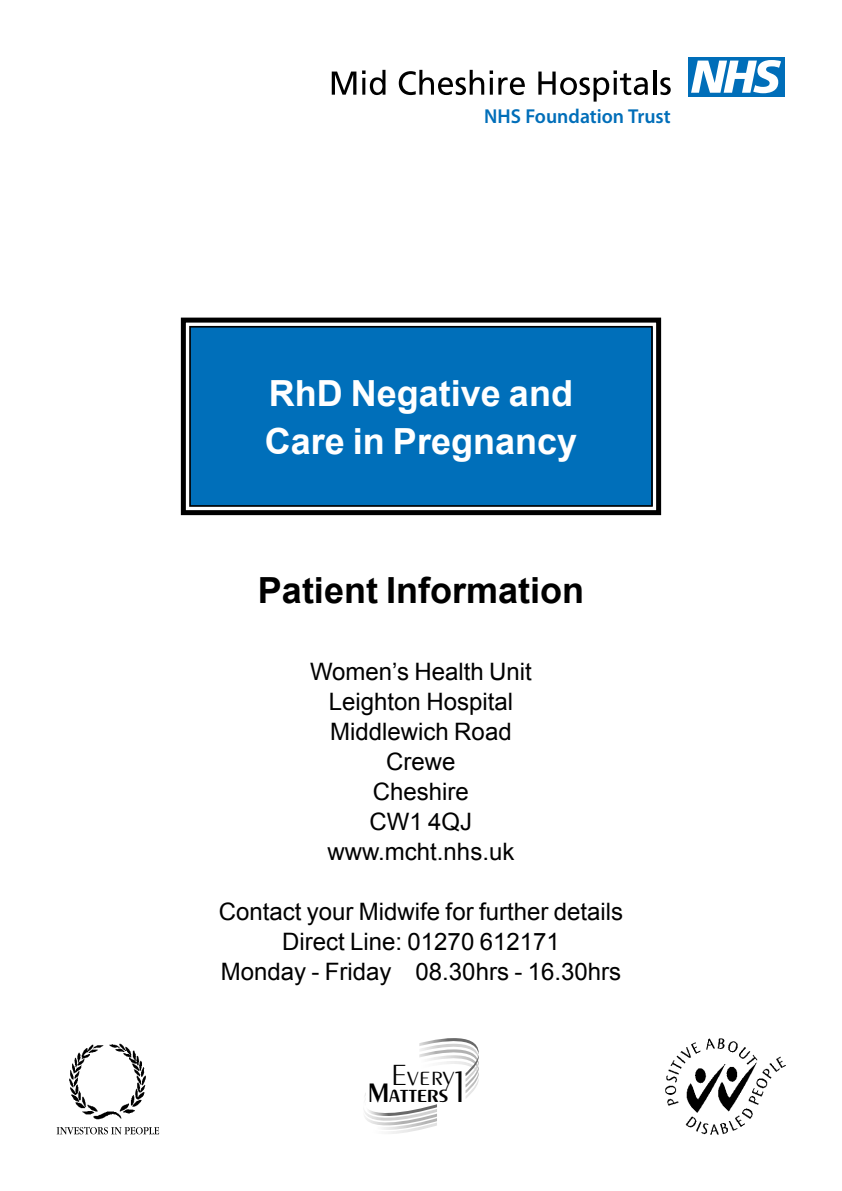
<style>
.page{position:relative;width:842px;height:1191px;background:#fff}
.page>*{position:absolute;margin:0;border:0;box-sizing:border-box;transform-origin:0 0}
.t1{font:700 36px/48px "Arial";color:#fff}
.t2{font:700 36px "Arial";color:#000}
.t3{font:300 30.8px "Exotic 350 BT";color:#000}
.t4{font:600 28.2px "Exotic 350 BT";letter-spacing:-.035em;color:#000}
.t5{font:24px/30px "Arial";color:#000;text-align:center}
.t6{font:600 20.2px "Myriad Pro";color:#006eb9}
.s1{font-weight:300;font-size:46.2px}
</style>
<div class="page">
<svg style="left:180px;top:317px;width:482px;height:199px;background:#0e6fb0"></svg>
<div style="left:189px;top:326px;width:464px;height:181px;border:2px solid #000"></div>
<svg style="left:332px;top:72px;width:24px;height:23px"></svg>
<svg style="left:362px;top:70px;width:23px;height:25px"></svg>
<svg style="left:399px;top:70px;width:85px;height:25px"></svg>
<svg style="left:490px;top:70px;width:35px;height:25px"></svg>
<svg style="left:538px;top:70px;width:110px;height:32px"></svg>
<hr style="left:653px;top:70px;width:3px;height:25px;background:#000">
<svg style="left:660px;top:77px;width:11px;height:18px"></svg>
<div style="left:688px;top:57px;width:97px;height:40px;background:#006eb9"></div>
<svg style="left:691px;top:60px;width:90px;height:33px"></svg>
<img style="left:69px;top:1043px;width:77px;height:77px">
<svg style="left:57px;top:1126px;width:102px;height:8px"></svg>
<img style="left:666px;top:1038px;width:119px;height:96px">
<svg style="left:364px;top:1038px;width:115px;height:96px"></svg>
<p class="t6" style="left:484px;top:104px;width:188px">NHS Foundation Trust</p>
<h1 class="t1" style="left:265px;top:369px;width:314px">RhD Negative and<br>Care in Pregnancy</h1>
<h1 class="t2" style="left:258px;top:570px;width:328px">Patient Information</h1>
<p class="t5" style="left:310px;top:656px;width:223px">Women’s Health Unit<br>Leighton Hospital<br>Middlewich Road<br>Crewe<br>Cheshire<br>CW1 4QJ www.mcht.nhs.uk</p>
<p class="t5" style="left:219px;top:896px;width:406px">Contact your Midwife for further details<br>Direct Line: 01270 612171<br>Monday - Friday 08.30hrs - 16.30hrs</p>
<p class="t3" style="left:391px;top:1056px;width:65px">Every</p>
<p class="t4" style="left:367px;top:1075px;width:99px">Matters <span class="s1">1</span></p>
</div>
